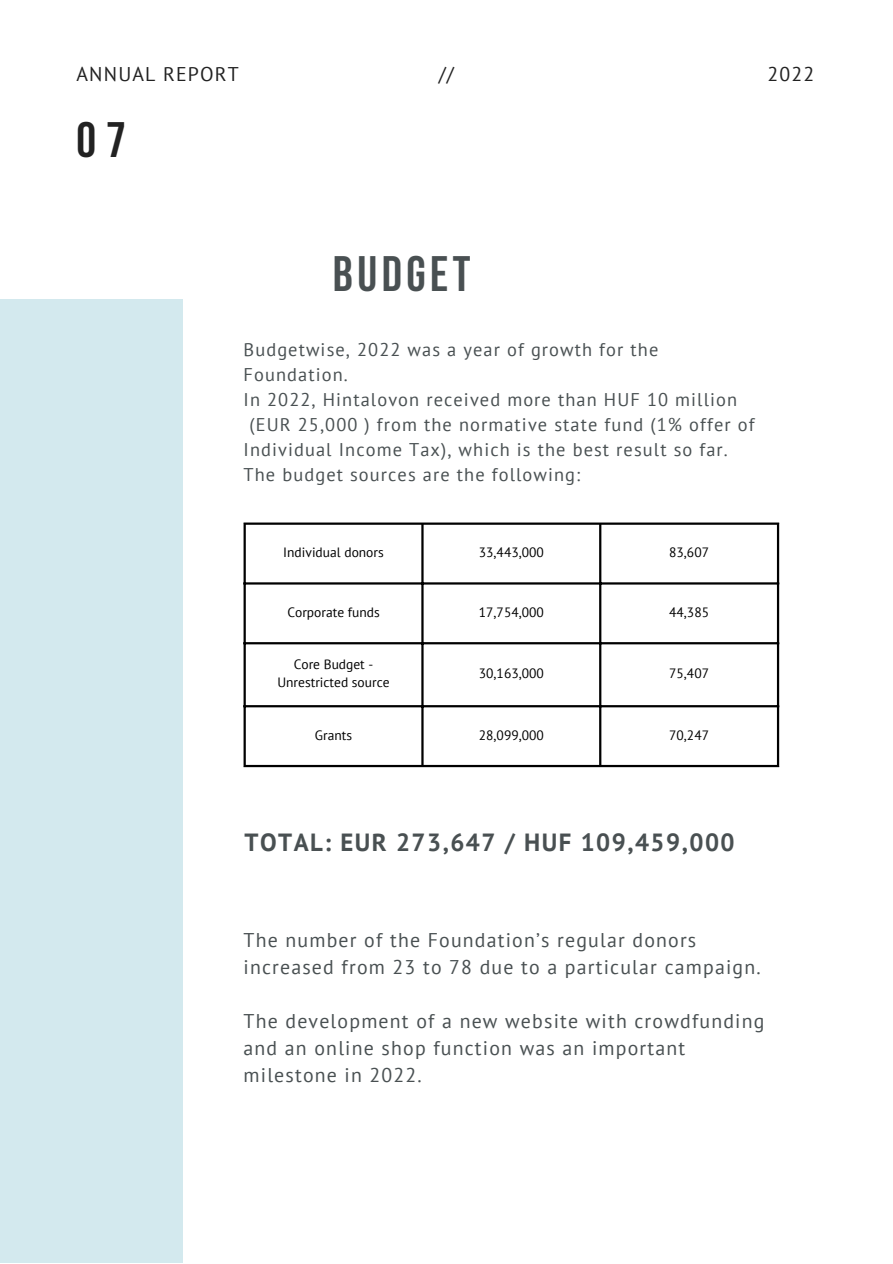
<style>
.page{position:relative;width:893px;height:1264px;background:#fff}
.page>*{position:absolute;margin:0;border:0;box-sizing:border-box;transform-origin:0 0}
.t1{font:700 49.65px "Bebas Neue";letter-spacing:.09em;color:#495052}
.t2{font:700 49.65px "Bebas Neue";color:#222}
.t3{font:700 24.75px "PT Sans";letter-spacing:.06em;color:#495052}
.t4{font:19.8px/27px "PT Sans";letter-spacing:.06em;color:#495052}
.t5{font:19.8px "PT Sans";letter-spacing:.06em;color:#222}
.t6{font:18.3px "PT Sans";letter-spacing:.06em;color:#495052}
.t7{font:13.5px/18px "PT Sans";color:#000;text-align:center}
</style>
<div class="page">
<div style="left:0;top:299px;width:182px;height:963px;background:#d3e9ee"></div>
<hr style="left:243px;top:525px;width:3px;height:240px;background:#000">
<hr style="left:421px;top:525px;width:2px;height:240px;background:#000">
<hr style="left:599px;top:525px;width:2px;height:240px;background:#000">
<hr style="left:776px;top:525px;width:3px;height:240px;background:#000">
<hr style="left:243px;top:522px;width:536px;height:3px;background:#000">
<hr style="left:243px;top:582px;width:536px;height:2px;background:#000">
<hr style="left:243px;top:642px;width:536px;height:2px;background:#000">
<hr style="left:243px;top:705px;width:536px;height:2px;background:#000">
<hr style="left:243px;top:765px;width:536px;height:2px;background:#000">
<p class="t5" style="left:76px;top:61px;width:164px">ANNUAL REPORT</p>
<p class="t5" style="left:438px;top:61px;width:17px">//</p>
<p class="t5" style="left:767px;top:61px;width:48px">2022</p>
<h1 class="t2" style="left:76px;top:120px;width:51px">07</h1>
<h1 class="t1" style="left:333px;top:253px;width:139px">BUDGET</h1>
<p class="t6" style="left:243px;top:337px;width:416px">Budgetwise, 2022 was a year of growth for the</p>
<p class="t6" style="left:243px;top:362px;width:106px">Foundation.</p>
<p class="t6" style="left:243px;top:387px;width:495px">In 2022, Hintalovon received more than HUF 10 million</p>
<p class="t6" style="left:249px;top:412px;width:506px">(EUR 25,000 ) from the normative state fund (1% offer of</p>
<p class="t6" style="left:243px;top:437px;width:486px">Individual Income Tax), which is the best result so far.</p>
<p class="t6" style="left:243px;top:462px;width:338px">The budget sources are the following:</p>
<p class="t7" style="left:283px;top:543px;width:102px">Individual donors</p>
<p class="t7" style="left:479px;top:543px;width:66px">33,443,000</p>
<p class="t7" style="left:669px;top:543px;width:41px">83,607</p>
<p class="t7" style="left:287px;top:603px;width:94px">Corporate funds</p>
<p class="t7" style="left:479px;top:603px;width:66px">17,754,000</p>
<p class="t7" style="left:669px;top:603px;width:41px">44,385</p>
<p class="t7" style="left:277px;top:655px;width:114px">Core Budget -<br>Unrestricted source</p>
<p class="t7" style="left:479px;top:664px;width:66px">30,163,000</p>
<p class="t7" style="left:669px;top:664px;width:41px">75,407</p>
<p class="t7" style="left:315px;top:726px;width:39px">Grants</p>
<p class="t7" style="left:479px;top:726px;width:66px">28,099,000</p>
<p class="t7" style="left:669px;top:726px;width:41px">70,247</p>
<h2 class="t3" style="left:244px;top:825px;width:491px">TOTAL: EUR 273,647 / HUF 109,459,000</h2>
<p class="t4" style="left:243px;top:926px;width:518px">The number of the Foundation’s regular donors increased from 23 to 78 due to a particular campaign.</p>
<p class="t4" style="left:243px;top:1007px;width:522px">The development of a new website with crowdfunding and an online shop function was an important milestone in 2022.</p>
</div>
